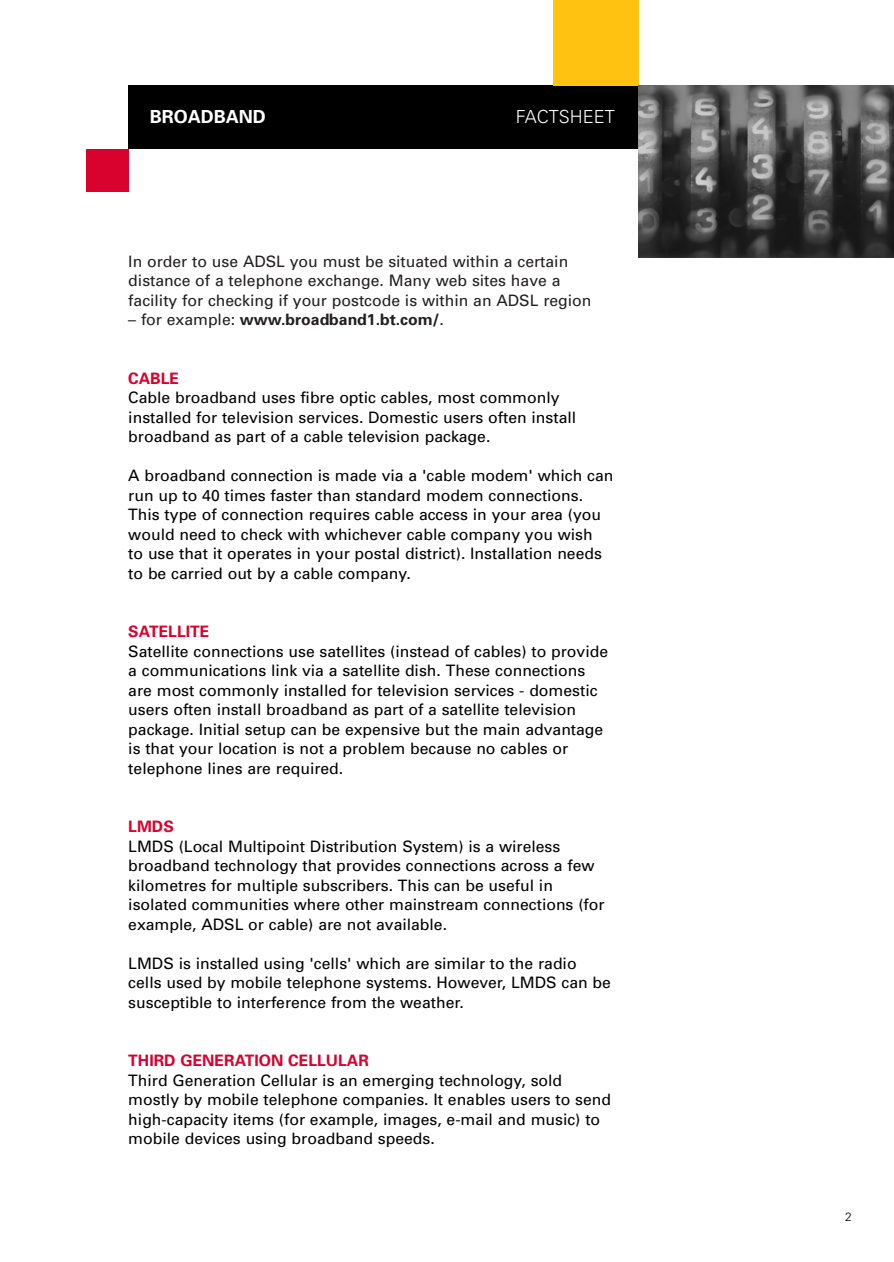
<style>
.page{position:relative;width:894px;height:1262px;background:#fff}
.page>*{position:absolute;margin:0;border:0;box-sizing:border-box;transform-origin:0 0}
.t1{font:700 18px "Univers";color:#fff}
.t2{font:300 18px "Univers";color:#fff}
.t3{font:15.75px/19.5px "Univers";color:#000}
.t4{font:15.75px/19.5px "Univers";color:#231f20}
.t5{font:700 15.75px "Univers";color:#d9012e}
.t6{font:700 15.75px "Univers";color:#231f20}
.t7{font:300 12px "Univers";color:#000}
.s1{font-weight:400}
</style>
<div class="page">
<div style="left:128px;top:85px;width:765px;height:64px;background:#000"></div>
<div style="left:553px;top:0;width:85px;height:85px;background:#ffc211"></div>
<img style="left:638px;top:85px;width:255px;height:172px">
<div style="left:86px;top:149px;width:42px;height:42px;background:#d9012e"></div>
<p class="t1" style="left:150px;top:110px;width:117px">BROADBAND</p>
<p class="t2" style="left:515px;top:110px;width:101px">FACTSHEET</p>
<p class="t4" style="left:128px;top:253px;width:464px">In order to use ADSL you must be situated within a certain distance of a telephone exchange. Many web sites have a facility for checking if your postcode is within an ADSL region</p>
<p class="t6" style="left:128px;top:314px;width:317px"><span class="s1">– for example:</span> www.broadband1.bt.com/<span class="s1">.</span></p>
<p class="t5" style="left:128px;top:372px;width:52px">CABLE</p>
<p class="t3" style="left:128px;top:389px;width:449px">Cable broadband uses fibre optic cables, most commonly installed for television services. Domestic users often install broadband as part of a cable television package.</p>
<p class="t3" style="left:128px;top:467px;width:486px">A broadband connection is made via a 'cable modem' which can run up to 40 times faster than standard modem connections.<br>This type of connection requires cable access in your area (you would need to check with whichever cable company you wish<br>to use that it operates in your postal district). Installation needs to be carried out by a cable company.</p>
<p class="t5" style="left:128px;top:626px;width:83px">SATELLITE</p>
<p class="t3" style="left:128px;top:643px;width:481px">Satellite connections use satellites (instead of cables) to provide a communications link via a satellite dish. These connections are most commonly installed for television services - domestic users often install broadband as part of a satellite television package. Initial setup can be expensive but the main advantage is that your location is not a problem because no cables or telephone lines are required.</p>
<p class="t5" style="left:128px;top:821px;width:47px">LMDS</p>
<p class="t3" style="left:128px;top:838px;width:477px">LMDS (Local Multipoint Distribution System) is a wireless broadband technology that provides connections across a few kilometres for multiple subscribers. This can be useful in isolated communities where other mainstream connections (for example, ADSL or cable) are not available.</p>
<p class="t3" style="left:128px;top:955px;width:484px">LMDS is installed using 'cells' which are similar to the radio cells used by mobile telephone systems. However, LMDS can be susceptible to interference from the weather.</p>
<p class="t5" style="left:128px;top:1055px;width:242px">THIRD GENERATION CELLULAR</p>
<p class="t3" style="left:128px;top:1072px;width:484px">Third Generation Cellular is an emerging technology, sold mostly by mobile telephone companies. It enables users to send high-capacity items (for example, images, e-mail and music) to mobile devices using broadband speeds.</p>
<p class="t7" style="left:844px;top:1212px;width:8px">2</p>
</div>
